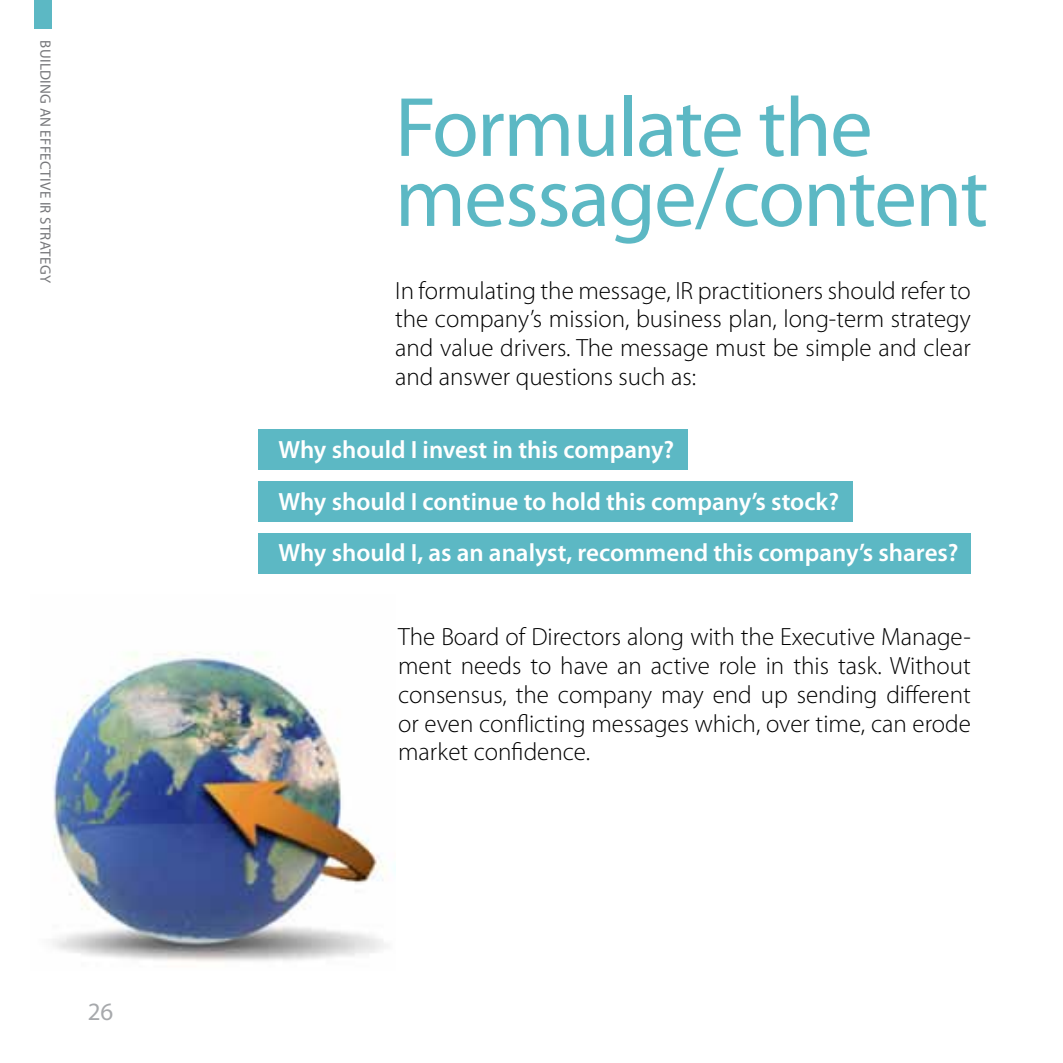
<style>
.page{position:relative;width:1063px;height:1063px;background:#fff}
.page>*{position:absolute;margin:0;border:0;box-sizing:border-box;transform-origin:0 0}
.t1{font:85px/70px "Myriad Pro";letter-spacing:-.02em;color:#5cb8c4}
.t2{font:300 25px/28.8px "Myriad Pro";color:#000;text-align:justify}
.t3{font:600 25px/51.5px "Myriad Pro";color:#fff}
.t4{font:25px "Myriad Pro";color:#a7a9ac}
.t5{font:15px "Myriad Pro";letter-spacing:.02em;color:#77787b}
</style>
<div class="page">
<img style="left:53px;top:652px;width:342px;height:310px">
<div style="left:259px;top:429px;width:429px;height:41px;background:#5cb8c4"></div>
<div style="left:259px;top:481px;width:594px;height:41px;background:#5cb8c4"></div>
<div style="left:259px;top:533px;width:712px;height:41px;background:#5cb8c4"></div>
<div style="left:34px;top:0;width:18px;height:28px;background:#5cb8c4"></div>
<p class="t5" style="left:54px;top:40px;width:244px;rotate:90deg">Building an Effective IR Strategy</p>
<p class="t4" style="left:88px;top:998px;width:27px">26</p>
<h1 class="t1" style="left:395px;top:94px;width:595px">Formulate the message/content</h1>
<p class="t2" style="left:395px;top:276px;width:577px">In formulating the message, IR practitioners should refer to the company’s mission, business plan, long-term strategy and value drivers. The message must be simple and clear and answer questions such as:</p>
<p class="t3" style="left:279px;top:425px;width:682px">Why should I invest in this company?<br>Why should I continue to hold this company’s stock?<br>Why should I, as an analyst, recommend this company’s shares?</p>
<p class="t2" style="left:398px;top:623px;width:574px">The Board of Directors along with the Executive Manage&shy;ment needs to have an active role in this task. Without consensus, the company may end up sending different or even conflicting messages which, over time, can erode market confidence.</p>
</div>
